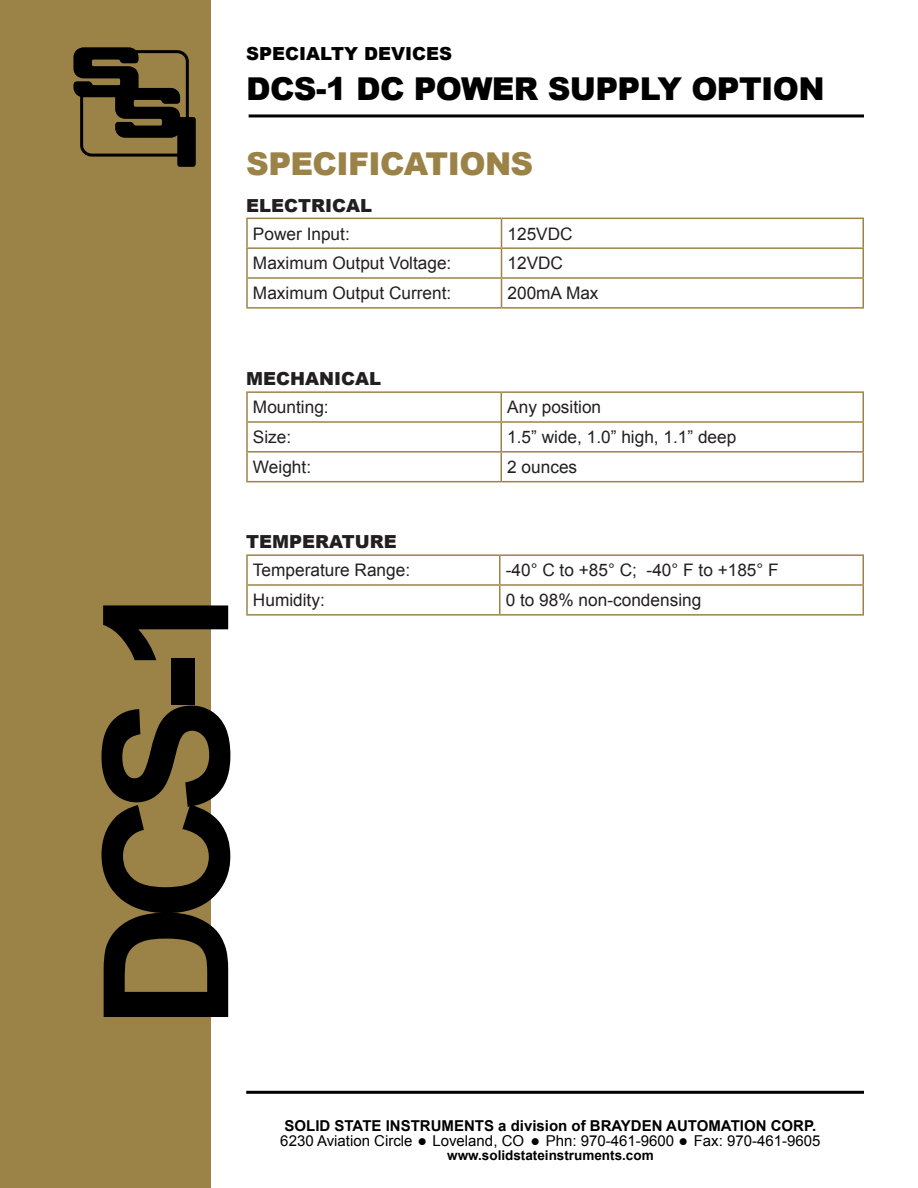
<style>
.page{position:relative;width:918px;height:1188px;background:#fff}
.page>*{position:absolute;margin:0;border:0;box-sizing:border-box;transform-origin:0 0}
.t1{font:700 174px "Arial";color:#000}
.t2{font:900 31.5px "Arial";letter-spacing:-.02em;color:#000}
.t3{font:900 31.5px "Arial";letter-spacing:-.02em;color:#9b8348}
.t4{font:900 18px "Arial";color:#231f20}
.t5{font:900 18px "Arial";color:#000}
.t6{font:17.25px "Arial";color:#231f20}
.t7{font:15px/15px "Arial";color:#000}
.t8{font:700 13.5px "Arial";color:#000}
.s1{font-weight:700}
</style>
<div class="page">
<div style="left:0;top:0;width:211px;height:1188px;background:#9b8348"></div>
<svg style="left:73px;top:47px;width:123px;height:120px"></svg>
<hr style="left:249px;top:114px;width:615px;height:3px;background:#000">
<hr style="left:246px;top:1091px;width:618px;height:3px;background:#000">
<hr style="left:246px;top:249px;width:2px;height:28px;background:#9b8348">
<hr style="left:862px;top:249px;width:2px;height:28px;background:#9b8348">
<hr style="left:246px;top:277px;width:256px;height:2px;background:#9b8348">
<hr style="left:246px;top:279px;width:2px;height:28px;background:#9b8348">
<hr style="left:502px;top:277px;width:362px;height:2px;background:#9b8348">
<hr style="left:862px;top:279px;width:2px;height:28px;background:#9b8348">
<hr style="left:246px;top:307px;width:256px;height:2px;background:#9b8348">
<hr style="left:502px;top:307px;width:362px;height:2px;background:#9b8348">
<hr style="left:246px;top:218px;width:256px;height:1px;background:#9b8348">
<hr style="left:246px;top:219px;width:2px;height:28px;background:#9b8348">
<hr style="left:502px;top:218px;width:362px;height:1px;background:#9b8348">
<svg style="left:501px;top:219px;width:1px;height:88px"></svg>
<hr style="left:862px;top:219px;width:2px;height:28px;background:#9b8348">
<hr style="left:246px;top:247px;width:256px;height:2px;background:#9b8348">
<hr style="left:502px;top:247px;width:362px;height:2px;background:#9b8348">
<hr style="left:246px;top:391px;width:255px;height:2px;background:#9b8348">
<hr style="left:246px;top:393px;width:2px;height:28px;background:#9b8348">
<hr style="left:501px;top:391px;width:363px;height:2px;background:#9b8348">
<hr style="left:862px;top:393px;width:2px;height:28px;background:#9b8348">
<hr style="left:246px;top:421px;width:255px;height:2px;background:#9b8348">
<hr style="left:501px;top:421px;width:363px;height:2px;background:#9b8348">
<hr style="left:246px;top:423px;width:2px;height:28px;background:#9b8348">
<hr style="left:862px;top:423px;width:2px;height:28px;background:#9b8348">
<hr style="left:246px;top:451px;width:255px;height:2px;background:#9b8348">
<hr style="left:246px;top:453px;width:2px;height:28px;background:#9b8348">
<hr style="left:501px;top:451px;width:363px;height:2px;background:#9b8348">
<svg style="left:501px;top:393px;width:1px;height:88px"></svg>
<hr style="left:862px;top:453px;width:2px;height:28px;background:#9b8348">
<hr style="left:246px;top:481px;width:255px;height:1px;background:#9b8348">
<hr style="left:501px;top:481px;width:363px;height:1px;background:#9b8348">
<hr style="left:246px;top:554px;width:254px;height:2px;background:#9b8348">
<hr style="left:246px;top:556px;width:2px;height:28px;background:#9b8348">
<hr style="left:500px;top:554px;width:364px;height:2px;background:#9b8348">
<hr style="left:499px;top:556px;width:2px;height:28px;background:#9b8348">
<hr style="left:862px;top:556px;width:2px;height:28px;background:#9b8348">
<hr style="left:246px;top:584px;width:254px;height:2px;background:#9b8348">
<hr style="left:500px;top:584px;width:364px;height:2px;background:#9b8348">
<hr style="left:246px;top:586px;width:2px;height:28px;background:#9b8348">
<hr style="left:499px;top:586px;width:2px;height:28px;background:#9b8348">
<hr style="left:862px;top:586px;width:2px;height:28px;background:#9b8348">
<hr style="left:246px;top:614px;width:254px;height:2px;background:#9b8348">
<hr style="left:500px;top:614px;width:364px;height:2px;background:#9b8348">
<p class="t5" style="left:246px;top:41px;width:208px">SPECIALTY DEVICES</p>
<h2 class="t2" style="left:246px;top:66px;width:580px">DCS-1 DC POWER SUPPLY OPTION</h2>
<h2 class="t3" style="left:246px;top:141px;width:289px">SPECIFICATIONS</h2>
<p class="t4" style="left:246px;top:192px;width:128px">ELECTRICAL</p>
<p class="t6" style="left:253px;top:222px;width:98px">Power Input:</p>
<p class="t6" style="left:508px;top:222px;width:67px">125VDC</p>
<p class="t6" style="left:253px;top:252px;width:200px">Maximum Output Voltage:</p>
<p class="t6" style="left:508px;top:252px;width:57px">12VDC</p>
<p class="t6" style="left:253px;top:282px;width:200px">Maximum Output Current:</p>
<p class="t6" style="left:508px;top:282px;width:93px">200mA Max</p>
<p class="t4" style="left:246px;top:366px;width:136px">MECHANICAL</p>
<p class="t6" style="left:253px;top:396px;width:77px">Mounting:</p>
<p class="t6" style="left:507px;top:396px;width:95px">Any position</p>
<p class="t6" style="left:253px;top:426px;width:40px">Size:</p>
<p class="t6" style="left:507px;top:426px;width:231px">1.5” wide, 1.0” high, 1.1” deep</p>
<p class="t6" style="left:253px;top:456px;width:60px">Weight:</p>
<p class="t6" style="left:507px;top:456px;width:72px">2 ounces</p>
<h1 class="t1" style="left:52px;top:1030px;width:454px;rotate:-90deg">DCS-1</h1>
<p class="t4" style="left:246px;top:529px;width:152px">TEMPERATURE</p>
<p class="t6" style="left:253px;top:559px;width:159px">Temperature Range:</p>
<p class="t6" style="left:506px;top:559px;width:275px">-40° C to +85° C; -40° F to +185° F</p>
<p class="t6" style="left:253px;top:589px;width:73px">Humidity:</p>
<p class="t6" style="left:506px;top:589px;width:197px">0 to 98% non-condensing</p>
<p class="t7" style="left:280px;top:1119px;width:542px"><span class="s1">SOLID STATE INSTRUMENTS a division of BRAYDEN AUTOMATION CORP.<br></span>6230 Aviation Circle ● Loveland, CO ● Phn: 970-461-9600 ● Fax: 970-461-9605</p>
<p class="t8" style="left:447px;top:1146px;width:208px">www.solidstateinstruments.com</p>
</div>
